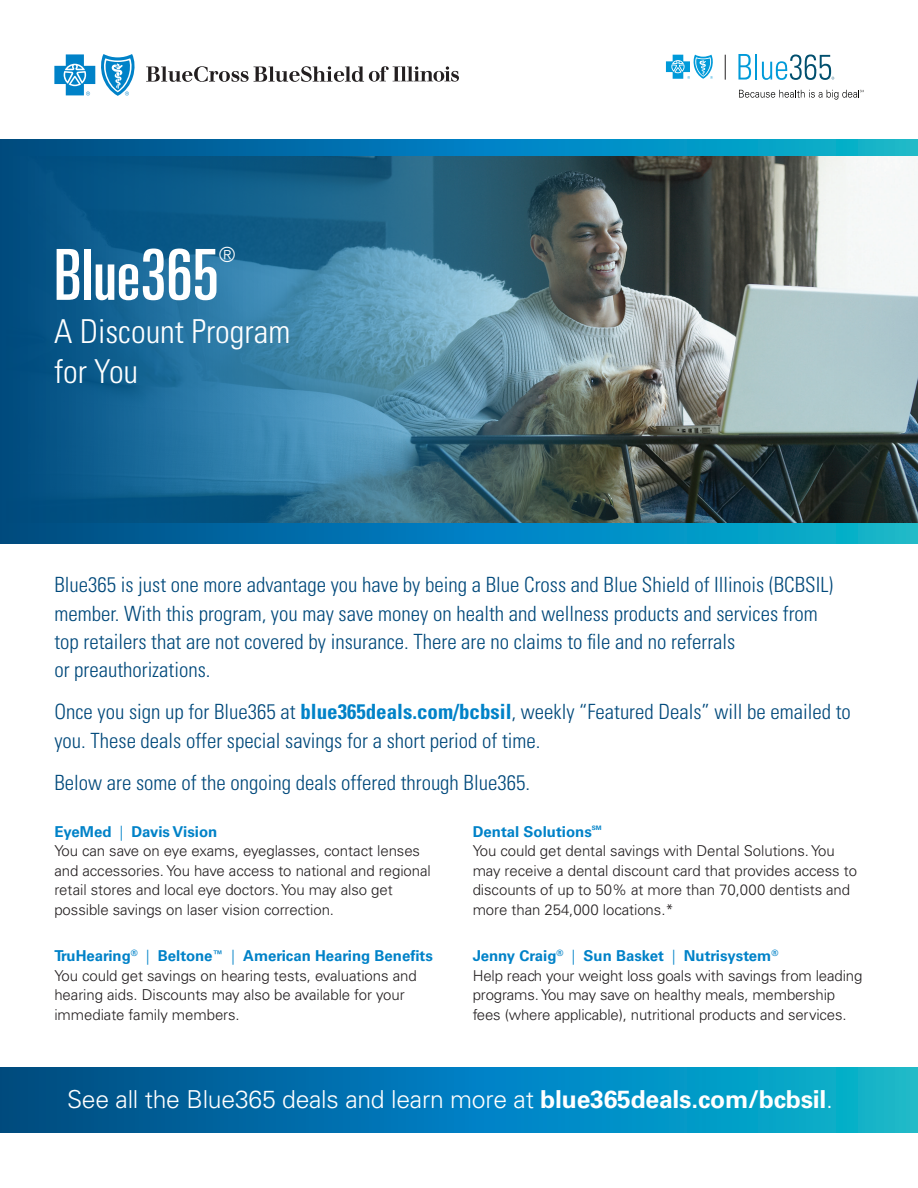
<style>
.page{position:relative;width:918px;height:1188px;background:#fff}
.page>*{position:absolute;margin:0;border:0;box-sizing:border-box;transform-origin:0 0}
.t1{font:ultra-condensed 70.5px "Univers LT Std";color:#fff}
.t2{font:300 condensed 33px/39.6px "Univers LT Std";color:#fff}
.t3{font:300 24.75px "Univers LT Std";letter-spacing:-.01em;color:#fff}
.t4{font:300 condensed 21px/28.5px "Univers LT Std";color:#00497b}
.t5{font:300 ultra-condensed 21px "Univers LT Std";color:#fff}
.t6{font:300 15px/19.5px "Univers LT Std";letter-spacing:-.005em;color:#231f20}
.t7{font:700 15px "Univers LT Std";color:#0082c8}
.t8{font:700 6.15px "Univers LT Std";color:#0082c8}
.s1{font-weight:700;color:#0082c8}
.s2{color:#0082c8}
.s3{font-weight:700}
</style>
<div class="page">
<svg style="left:0;top:140px;width:918px;height:403px;background:#047eb1"></svg>
<svg style="left:0;top:1068px;width:918px;height:64px;background:#027fb3"></svg>
<img style="left:0;top:157px;width:918px;height:366px">
<svg style="left:146px;top:66px;width:313px;height:16px"></svg>
<svg style="left:54px;top:54px;width:81px;height:42px"></svg>
<svg style="left:666px;top:55px;width:47px;height:24px"></svg>
<svg style="left:725px;top:55px;width:1px;height:25px"></svg>
<svg style="left:738px;top:54px;width:13px;height:26px"></svg>
<hr style="left:755px;top:54px;width:2px;height:26px;background:#009ad9">
<svg style="left:739px;top:90px;width:125px;height:10px"></svg>
<svg style="left:762px;top:54px;width:72px;height:26px"></svg>
<h1 class="t1" style="left:54px;top:235px;width:166px">Blue365</h1>
<h3 class="t5" style="left:219px;top:244px;width:18px">®</h3>
<h2 class="t2" style="left:54px;top:312px;width:238px">A Discount Program for You</h2>
<p class="t4" style="left:54px;top:570px;width:780px">Blue365 is just one more advantage you have by being a Blue Cross and Blue Shield of Illinois (BCBSIL) member. With this program, you may save money on health and wellness products and services from top retailers that are not covered by insurance. There are no claims to file and no referrals<br>or preauthorizations.</p>
<h3 class="t4" style="left:54px;top:698px;width:798px">Once you sign up for Blue365 at <span class="s1">blue365deals.com/bcbsil</span>, weekly “Featured Deals” will be emailed to you. These deals offer special savings for a short period of time.</h3>
<h3 class="t4" style="left:54px;top:768px;width:477px">Below are some of the ongoing deals offered through Blue365.</h3>
<p class="t6" style="left:54px;top:821px;width:378px"><span class="s1">EyeMed</span> <span class="s2">|</span> <span class="s1">Davis Vision<br></span>You can save on eye exams, eyeglasses, contact lenses and accessories. You have access to national and regional retail stores and local eye doctors. You may also get possible savings on laser vision correction.</p>
<p class="t6" style="left:54px;top:946px;width:380px"><span class="s1">TruHearing</span><sup>®</sup> <span class="s2">|</span> <span class="s1">Beltone</span><sup>™</sup> <span class="s2">|</span> <span class="s1">American Hearing Benefits </span>You could get savings on hearing tests, evaluations and hearing aids. Discounts may also be available for your immediate family members.</p>
<p class="t7" style="left:473px;top:822px;width:121px">Dental Solutions</p>
<p class="t8" style="left:592px;top:824px;width:11px">SM</p>
<p class="t6" style="left:473px;top:841px;width:386px">You could get dental savings with Dental Solutions. You may receive a dental discount card that provides access to discounts of up to 50% at more than 70,000 dentists and more than 254,000 locations.*</p>
<p class="t6" style="left:473px;top:946px;width:391px"><span class="s1">Jenny Craig</span><sup>®</sup> <span class="s2">|</span> <span class="s1">Sun Basket</span> <span class="s2">|</span> <span class="s1">Nutrisystem</span><sup>®<br></sup>Help reach your weight loss goals with savings from leading programs. You may save on healthy meals, membership fees (where applicable), nutritional products and services.</p>
<h3 class="t3" style="left:67px;top:1085px;width:768px">See all the Blue365 deals and learn more at <span class="s3">blue365deals.com/bcbsil</span>.</h3>
</div>
